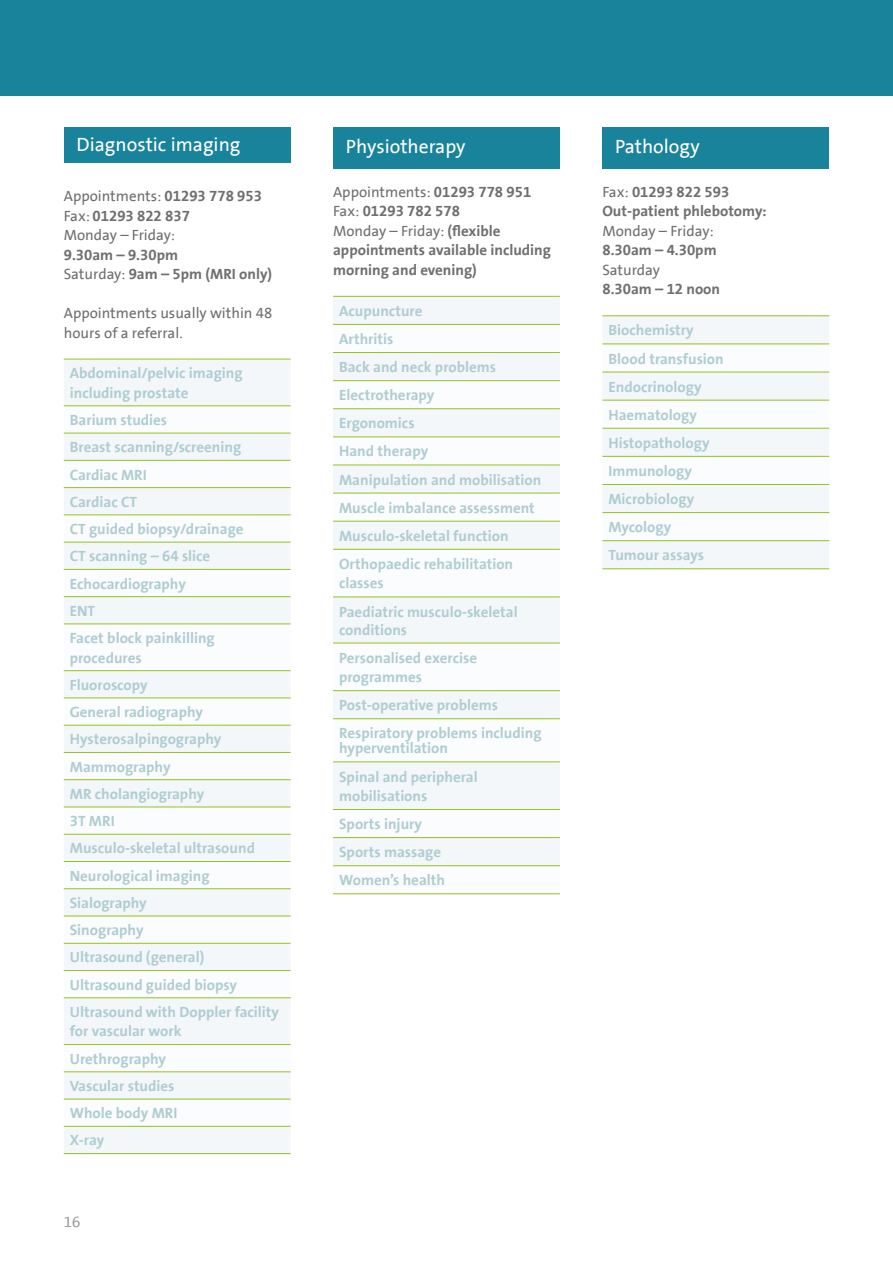
<style>
.page{position:relative;width:893px;height:1263px;background:#fff}
.page>*{position:absolute;margin:0;border:0;box-sizing:border-box;transform-origin:0 0}
.t1{font:19.5px "The Sans Spire";color:#fff}
.t2{font:700 15px/27.3px "The Sans Spire";color:#aecdd2}
.t3{font:700 15px/19.5px "The Sans Spire";color:#706f6f}
.t4{font:15px/19.5px "The Sans Spire";color:#706f6f}
.t5{font:300 15px "The Sans Spire";color:#9f9f9f}
.s1{font-weight:700}
.s2{font-weight:400}
</style>
<div class="page">
<div style="left:0;top:0;width:893px;height:95px;background:#18839b"></div>
<div style="left:64px;top:128px;width:227px;height:35px;background:#18839b"></div>
<div style="left:64px;top:360px;width:226px;height:793px;background:#f3f7f9"></div>
<svg style="left:64px;top:406px;width:227px;height:720px"></svg>
<hr style="left:64px;top:359px;width:227px;height:1px;background:#95c11f">
<hr style="left:64px;top:405px;width:227px;height:1px;background:#95c11f">
<hr style="left:64px;top:433px;width:227px;height:1px;background:#95c11f">
<hr style="left:64px;top:460px;width:227px;height:1px;background:#95c11f">
<hr style="left:64px;top:487px;width:227px;height:1px;background:#95c11f">
<hr style="left:64px;top:514px;width:227px;height:1px;background:#95c11f">
<hr style="left:64px;top:542px;width:227px;height:1px;background:#95c11f">
<hr style="left:64px;top:569px;width:227px;height:1px;background:#95c11f">
<hr style="left:64px;top:596px;width:227px;height:1px;background:#95c11f">
<hr style="left:64px;top:623px;width:227px;height:1px;background:#95c11f">
<hr style="left:64px;top:670px;width:227px;height:1px;background:#95c11f">
<hr style="left:64px;top:697px;width:227px;height:1px;background:#95c11f">
<hr style="left:64px;top:725px;width:227px;height:1px;background:#95c11f">
<hr style="left:64px;top:752px;width:227px;height:1px;background:#95c11f">
<hr style="left:64px;top:779px;width:227px;height:1px;background:#95c11f">
<hr style="left:64px;top:807px;width:227px;height:1px;background:#95c11f">
<hr style="left:64px;top:834px;width:227px;height:1px;background:#95c11f">
<hr style="left:64px;top:861px;width:227px;height:1px;background:#95c11f">
<hr style="left:64px;top:888px;width:227px;height:1px;background:#95c11f">
<hr style="left:64px;top:916px;width:227px;height:1px;background:#95c11f">
<hr style="left:64px;top:943px;width:227px;height:1px;background:#95c11f">
<hr style="left:64px;top:970px;width:227px;height:1px;background:#95c11f">
<hr style="left:64px;top:997px;width:227px;height:1px;background:#95c11f">
<hr style="left:64px;top:1044px;width:227px;height:1px;background:#95c11f">
<hr style="left:64px;top:1071px;width:227px;height:1px;background:#95c11f">
<hr style="left:64px;top:1099px;width:227px;height:1px;background:#95c11f">
<hr style="left:64px;top:1126px;width:227px;height:1px;background:#95c11f">
<hr style="left:64px;top:1153px;width:227px;height:1px;background:#95c11f">
<div style="left:602px;top:128px;width:227px;height:41px;background:#18839b"></div>
<div style="left:333px;top:128px;width:227px;height:41px;background:#18839b"></div>
<div style="left:602px;top:316px;width:227px;height:252px;background:#f3f7f9"></div>
<svg style="left:602px;top:345px;width:227px;height:195px"></svg>
<hr style="left:602px;top:315px;width:227px;height:1px;background:#95c11f">
<hr style="left:602px;top:344px;width:227px;height:1px;background:#95c11f">
<hr style="left:602px;top:372px;width:227px;height:1px;background:#95c11f">
<hr style="left:602px;top:400px;width:227px;height:1px;background:#95c11f">
<hr style="left:602px;top:428px;width:227px;height:1px;background:#95c11f">
<hr style="left:602px;top:456px;width:227px;height:1px;background:#95c11f">
<hr style="left:602px;top:484px;width:227px;height:1px;background:#95c11f">
<hr style="left:602px;top:512px;width:227px;height:1px;background:#95c11f">
<hr style="left:602px;top:540px;width:227px;height:1px;background:#95c11f">
<hr style="left:602px;top:568px;width:227px;height:1px;background:#95c11f">
<div style="left:333px;top:297px;width:227px;height:27px;background:#f3f7f9"></div>
<div style="left:333px;top:353px;width:227px;height:514px;background:#f3f7f9"></div>
<hr style="left:333px;top:296px;width:227px;height:1px;background:#95c11f">
<hr style="left:333px;top:324px;width:227px;height:1px;background:#95c11f">
<hr style="left:333px;top:352px;width:227px;height:1px;background:#95c11f">
<hr style="left:333px;top:380px;width:227px;height:1px;background:#95c11f">
<hr style="left:333px;top:408px;width:227px;height:1px;background:#95c11f">
<hr style="left:333px;top:436px;width:227px;height:1px;background:#95c11f">
<hr style="left:333px;top:465px;width:227px;height:1px;background:#95c11f">
<hr style="left:333px;top:493px;width:227px;height:1px;background:#95c11f">
<hr style="left:333px;top:521px;width:227px;height:1px;background:#95c11f">
<hr style="left:333px;top:549px;width:227px;height:1px;background:#95c11f">
<hr style="left:333px;top:596px;width:227px;height:1px;background:#95c11f">
<hr style="left:333px;top:643px;width:227px;height:1px;background:#95c11f">
<hr style="left:333px;top:690px;width:227px;height:1px;background:#95c11f">
<hr style="left:333px;top:718px;width:227px;height:1px;background:#95c11f">
<hr style="left:333px;top:761px;width:227px;height:1px;background:#95c11f">
<hr style="left:333px;top:809px;width:227px;height:1px;background:#95c11f">
<hr style="left:333px;top:837px;width:227px;height:1px;background:#95c11f">
<hr style="left:333px;top:865px;width:227px;height:1px;background:#95c11f">
<hr style="left:333px;top:893px;width:227px;height:1px;background:#95c11f">
<h1 class="t1" style="left:77px;top:133px;width:165px">Diagnostic imaging</h1>
<p class="t4" style="left:64px;top:186px;width:200px">Appointments: <span class="s1">01293 778 953<br></span>Fax: <span class="s1">01293 822 837<br></span>Monday – Friday:</p>
<p class="t3" style="left:64px;top:245px;width:210px">9.30am – 9.30pm<br><span class="s2">Saturday:</span> 9am – 5pm (MRI only)</p>
<p class="t4" style="left:64px;top:303px;width:210px">Appointments usually within 48 hours of a referral.</p>
<p class="t2" style="left:70px;top:363px;width:174px;line-height:19.5px">Abdominal/pelvic imaging including prostate</p>
<p class="t2" style="left:70px;top:406px;width:175px">Barium studies<br>Breast scanning/screening<br>Cardiac MRI<br>Cardiac CT<br>CT guided biopsy/drainage<br>CT scanning – 64 slice<br>Echocardiography<br>ENT<br>Facet block painkilling</p>
<p class="t2" style="left:70px;top:644px;width:211px">procedures<br>Fluoroscopy<br>General radiography<br>Hysterosalpingography<br>Mammography<br>MR cholangiography<br>3T MRI<br>Musculo-skeletal ultrasound<br>Neurological imaging<br>Sialography<br>Sinography<br>Ultrasound (general)<br>Ultrasound guided biopsy<br>Ultrasound with Doppler facility</p>
<p class="t2" style="left:70px;top:1018px;width:113px">for vascular work<br>Urethrography<br>Vascular studies<br>Whole body MRI<br>X-ray</p>
<p class="t5" style="left:64px;top:1213px;width:18px">16</p>
<h1 class="t1" style="left:346px;top:136px;width:121px">Physiotherapy</h1>
<h1 class="t1" style="left:615px;top:136px;width:86px">Pathology</h1>
<p class="t3" style="left:602px;top:182px;width:166px"><span class="s2">Fax:</span> 01293 822 593<br>Out-patient phlebotomy:</p>
<p class="t4" style="left:602px;top:221px;width:113px">Monday – Friday:</p>
<p class="t3" style="left:602px;top:241px;width:116px">8.30am – 4.30pm</p>
<p class="t4" style="left:602px;top:260px;width:59px">Saturday</p>
<p class="t3" style="left:602px;top:280px;width:119px">8.30am – 12 noon</p>
<p class="t2" style="left:608px;top:316px;width:117px;line-height:28px">Biochemistry<br>Blood transfusion<br>Endocrinology<br>Haematology<br>Histopathology<br>Immunology<br>Microbiology<br>Mycology<br>Tumour assays</p>
<p class="t3" style="left:333px;top:182px;width:219px"><span class="s2">Appointments:</span> 01293 778 951<br><span class="s2">Fax:</span> 01293 782 578<br><span class="s2">Monday – Friday:</span> (flexible appointments available including morning and evening)</p>
<p class="t2" style="left:339px;top:297px;width:204px;line-height:28px">Acupuncture<br>Arthritis<br>Back and neck problems<br>Electrotherapy<br>Ergonomics<br>Hand therapy<br>Manipulation and mobilisation<br>Muscle imbalance assessment<br>Musculo-skeletal function<br>Orthopaedic rehabilitation</p>
<p class="t2" style="left:339px;top:569px;width:180px;line-height:28px">classes<br>Paediatric musculo-skeletal</p>
<p class="t2" style="left:339px;top:615px;width:139px;line-height:28px">conditions<br>Personalised exercise</p>
<p class="t2" style="left:339px;top:663px;width:204px;line-height:28px">programmes<br>Post-operative problems<br>Respiratory problems including</p>
<p class="t2" style="left:339px;top:734px;width:140px;line-height:28px">hyperventilation<br>Spinal and peripheral</p>
<p class="t2" style="left:339px;top:782px;width:107px;line-height:28px">mobilisations<br>Sports injury<br>Sports massage<br>Women’s health</p>
</div>
